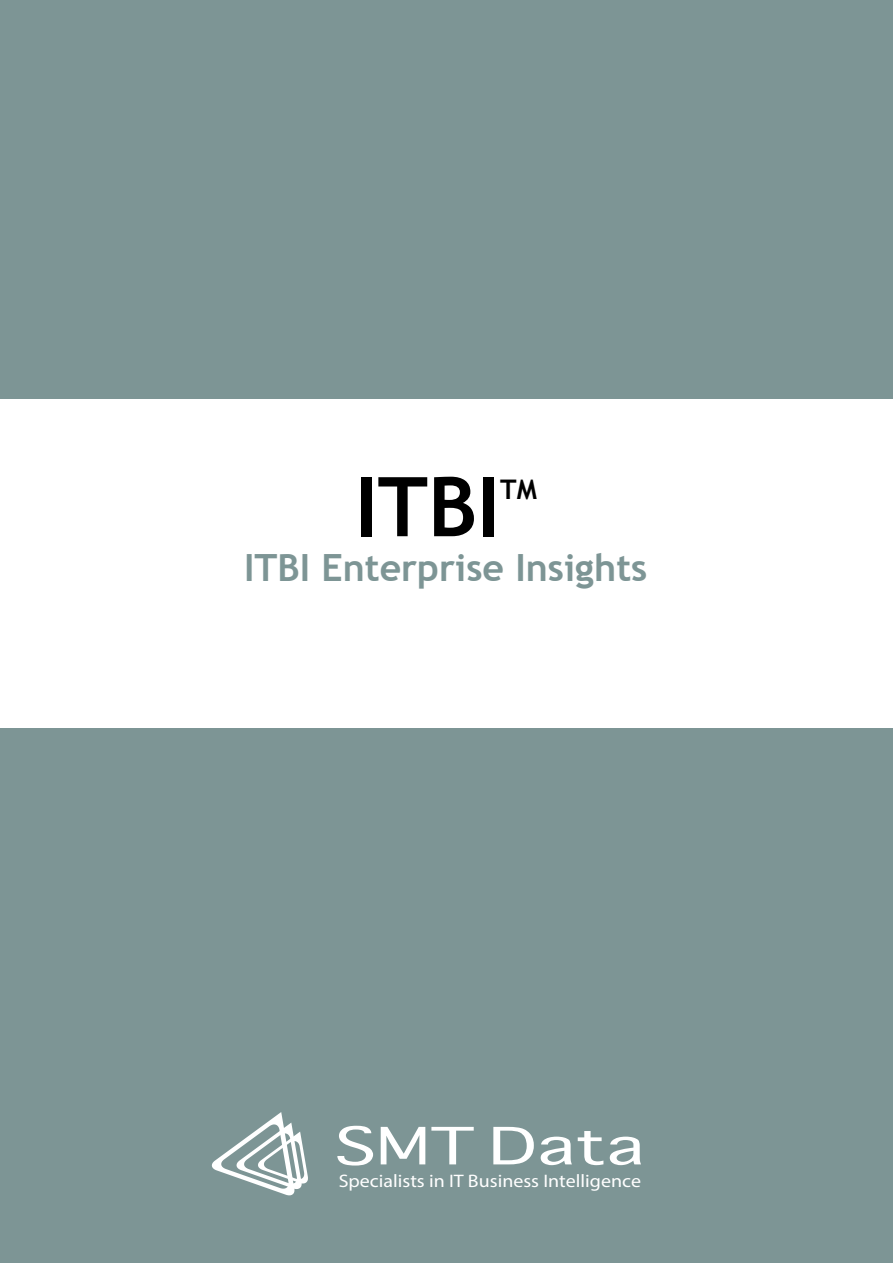
<style>
.page{position:relative;width:893px;height:1263px;background:#7d9595}
.page>*{position:absolute;margin:0;border:0;box-sizing:border-box;transform-origin:0 0}
.t1{font:700 82.5px "Trebuchet MS";color:#000}
.t2{font:700 37.5px "Trebuchet MS";color:#7d9595}
.t3{font:700 27px "Trebuchet MS";color:#000}
.t4{font:18.15px "Myriad Pro";color:#fff;scale:1.1 1}
</style>
<div class="page">
<div style="left:0;top:400px;width:893px;height:327px;background:#fff"></div>
<svg style="left:337px;top:1126px;width:36px;height:39px"></svg>
<svg style="left:381px;top:1127px;width:44px;height:37px"></svg>
<svg style="left:431px;top:1127px;width:43px;height:37px"></svg>
<svg style="left:493px;top:1127px;width:41px;height:37px"></svg>
<svg style="left:541px;top:1136px;width:31px;height:29px"></svg>
<svg style="left:578px;top:1131px;width:25px;height:34px"></svg>
<svg style="left:610px;top:1136px;width:31px;height:29px"></svg>
<svg style="left:212px;top:1112px;width:96px;height:83px"></svg>
<h1 class="t1" style="left:355px;top:455px;width:147px">ITBI</h1>
<h3 class="t3" style="left:500px;top:472px;width:38px">TM</h3>
<h2 class="t2" style="left:244px;top:544px;width:405px">ITBI Enterprise Insights</h2>
<p class="t4" style="left:339px;top:1170px;width:276px">Specialists in IT Business Intelligence</p>
</div>
